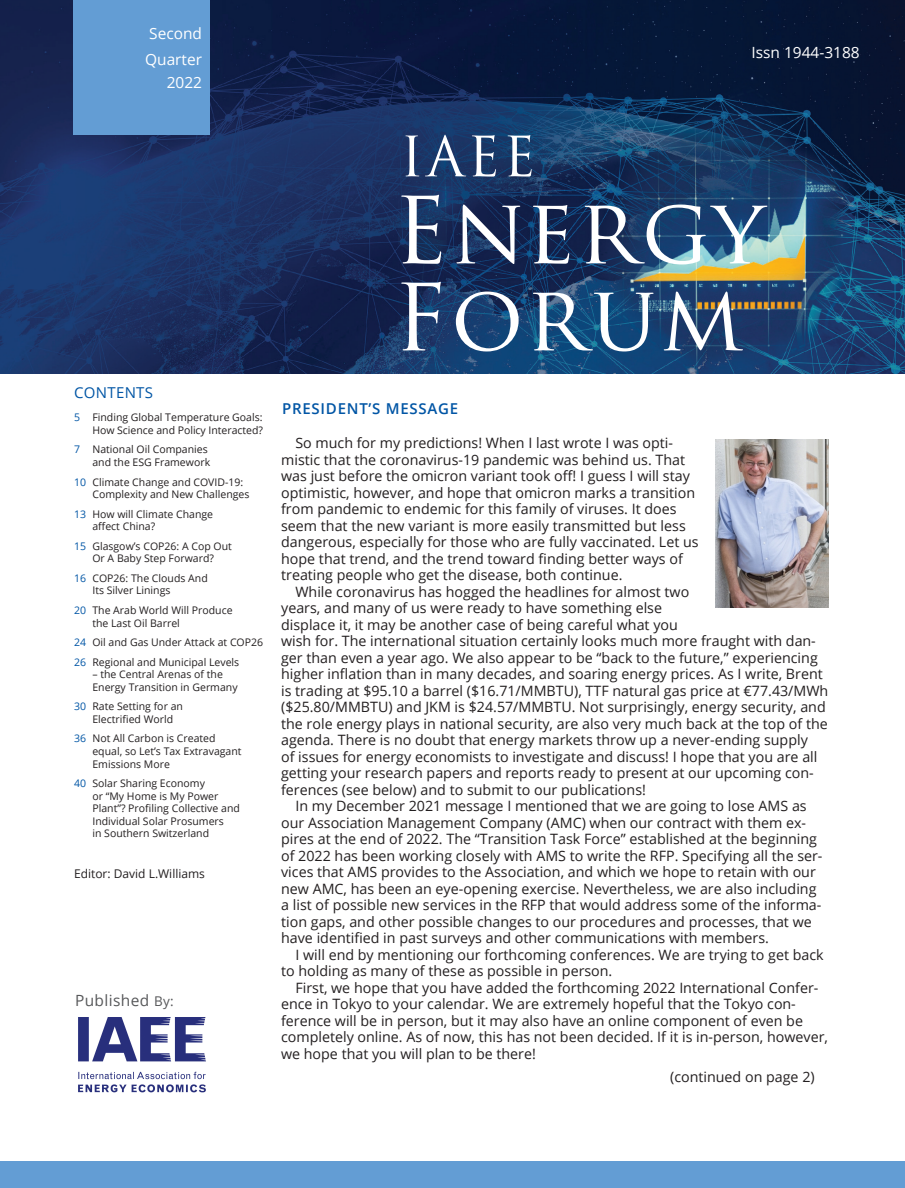
<style>
.page{position:relative;width:905px;height:1188px;background:#fff}
.page>*{position:absolute;margin:0;border:0;box-sizing:border-box;transform-origin:0 0}
.t1{font:90px/87px "Trajan Pro";letter-spacing:.025em;color:#fff}
.t2{font:54.15px "Trajan Pro";color:#fff}
.t3{font:15.45px/25.3px "Open Sans";color:#fff}
.Header_1_-_Dark_Blue{font:15.45px "Open Sans";letter-spacing:.025em;color:#57585a}
.Header_2_-_Blue_All{font:600 15px "Open Sans";letter-spacing:.05em;color:#0155a5}
.Heading_NEW{font:15px "Open Sans";letter-spacing:.02em;color:#0155a5}
.Body_Text_NEW{font:14.25px/16.5px "Open Sans";color:#231f20}
.Contents_NEW{font:12px "Open Sans";color:#231f20}
.Contents_NEW-2{font:10.5px/12.6px "Open Sans";color:#231f20}
.s1{color:#0155a5}
.s2{font-size:13.5px}
</style>
<div class="page">
<div style="left:0;top:1161px;width:904px;height:27px;background:#639dd4"></div>
<img style="left:0;top:0;width:904px;height:373px">
<div style="left:73px;top:0;width:136px;height:134px;background:#639dd4"></div>
<img style="left:78px;top:1017px;width:128px;height:76px">
<img style="left:715px;top:440px;width:113px;height:168px">
<p class="t3" style="left:145px;top:21px;width:58px">Second<br>Quarter</p>
<p class="t3" style="left:167px;top:69px;width:37px">2022</p>
<p class="t3" style="left:751px;top:40px;width:110px">Issn 1944-3188</p>
<p class="Heading_NEW" style="left:74px;top:383px;width:81px">CONTENTS</p>
<p class="Contents_NEW-2" style="left:74px;top:411px;width:191px;text-align:right"><span class="s1">5</span> Finding Global Temperature Goals:<br>How Science and Policy Interacted?</p>
<p class="Contents_NEW-2" style="left:74px;top:443px;width:138px;text-align:right"><span class="s1">7</span> National Oil Companies and the ESG Framework</p>
<p class="Contents_NEW-2" style="left:92px;top:475px;width:158px;text-indent:-18px"><span class="s1">10</span> Climate Change and COVID-19:<br>Complexity and New Challenges</p>
<p class="Contents_NEW-2" style="left:92px;top:507px;width:122px;text-indent:-18px"><span class="s1">13</span> How will Climate Change affect China?</p>
<p class="Contents_NEW-2" style="left:74px;top:539px;width:159px;text-align:center"><span class="s1">15</span> Glasgow’s COP26: A Cop Out<br>Or A Baby Step Forward?</p>
<p class="Contents_NEW-2" style="left:92px;top:571px;width:117px;text-indent:-18px"><span class="s1">16</span> COP26: The Clouds And<br>Its Silver Linings</p>
<p class="Contents_NEW-2" style="left:92px;top:604px;width:142px;text-indent:-18px"><span class="s1">20</span> The Arab World Will Produce the Last Oil Barrel</p>
<p class="Contents_NEW-2" style="left:74px;top:636px;width:191px"><span class="s1">24</span> Oil and Gas Under Attack at COP26</p>
<p class="Contents_NEW-2" style="left:74px;top:655px;width:167px"><span class="s1">26</span> Regional and Municipal Levels</p>
<p class="Contents_NEW-2" style="left:92px;top:668px;width:147px">– the Central Arenas of the<br>Energy Transition in Germany</p>
<p class="Contents_NEW-2" style="left:92px;top:700px;width:92px;text-indent:-18px"><span class="s1">30</span> Rate Setting for an<br>Electrified World</p>
<p class="Contents_NEW-2" style="left:92px;top:732px;width:151px;text-indent:-18px"><span class="s1">36</span> Not All Carbon is Created equal, so Let’s Tax Extravagant<br>Emissions More</p>
<p class="Contents_NEW-2" style="left:92px;top:777px;width:149px;text-indent:-18px"><span class="s1">40</span> Solar Sharing Economy<br>or “My Home is My Power<br>Plant”? Profiling Collective and<br>Individual Solar Prosumers<br>in Southern Switzerland</p>
<p class="Contents_NEW" style="left:74px;top:866px;width:132px">Editor: David L.Williams</p>
<p class="Header_1_-_Dark_Blue" style="left:75px;top:990px;width:100px">Published <span class="s2">By:</span></p>
<h2 class="t2" style="left:400px;top:122px;width:137px">IAEE</h2>
<h1 class="t1" style="left:393px;top:186px;width:372px">Energy<br>Forum</h1>
<p class="Header_2_-_Blue_All" style="left:282px;top:398px;width:178px">PRESIDENT’S MESSAGE</p>
<p class="Body_Text_NEW" style="left:281px;top:435px;width:419px;text-indent:14px">So much for my predictions! When I last wrote I was opti&shy;mistic that the coronavirus-19 pandemic was behind us. That was just before the omicron variant took off! I guess I will stay optimistic, however, and hope that omicron marks a transition from pandemic to endemic for this family of viruses. It does seem that the new variant is more easily transmitted but less dangerous, especially for those who are fully vaccinated. Let us hope that trend, and the trend toward finding better ways of treating people who get the disease, both continue.</p>
<p class="Body_Text_NEW" style="left:281px;top:583px;width:548px;text-indent:14px">While coronavirus has hogged the headlines for almost two<br>years, and many of us were ready to have something else<br>displace it, it may be another case of being careful what you<br>wish for. The international situation certainly looks much more fraught with dan&shy;ger than even a year ago. We also appear to be “back to the future,” experiencing higher inflation than in many decades, and soaring energy prices. As I write, Brent is trading at $95.10 a barrel ($16.71/MMBTU), TTF natural gas price at €77.43/MWh ($25.80/MMBTU) and JKM is $24.57/MMBTU. Not surprisingly, energy security, and the role energy plays in national security, are also very much back at the top of the agenda. There is no doubt that energy markets throw up a never-ending supply<br>of issues for energy economists to investigate and discuss! I hope that you are all getting your research papers and reports ready to present at our upcoming con&shy;ferences (see below) and to submit to our publications!</p>
<p class="Body_Text_NEW" style="left:281px;top:798px;width:543px;text-indent:14px">In my December 2021 message I mentioned that we are going to lose AMS as our Association Management Company (AMC) when our contract with them ex&shy;pires at the end of 2022. The “Transition Task Force” established at the beginning of 2022 has been working closely with AMS to write the RFP. Specifying all the ser&shy;vices that AMS provides to the Association, and which we hope to retain with our new AMC, has been an eye-opening exercise. Nevertheless, we are also including a list of possible new services in the RFP that would address some of the informa&shy;tion gaps, and other possible changes to our procedures and processes, that we have identified in past surveys and other communications with members.</p>
<p class="Body_Text_NEW" style="left:281px;top:946px;width:544px;text-indent:14px">I will end by mentioning our forthcoming conferences. We are trying to get back to holding as many of these as possible in person.</p>
<p class="Body_Text_NEW" style="left:281px;top:979px;width:548px;text-indent:14px">First, we hope that you have added the forthcoming 2022 International Confer&shy;ence in Tokyo to your calendar. We are extremely hopeful that the Tokyo con&shy;ference will be in person, but it may also have an online component of even be completely online. As of now, this has not been decided. If it is in-person, however, we hope that you will plan to be there!</p>
<p class="Body_Text_NEW" style="left:670px;top:1068px;width:146px">(continued on page 2)</p>
</div>
